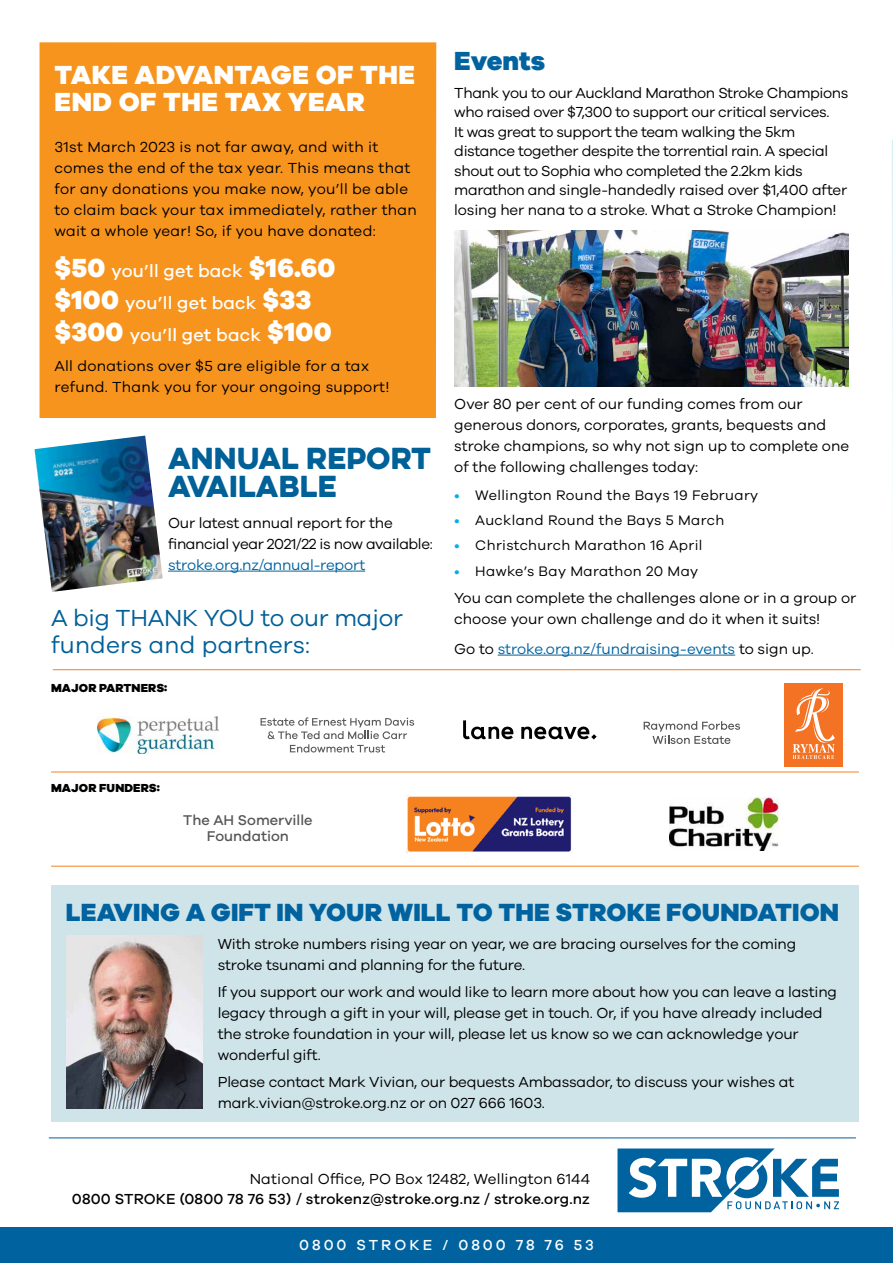
<style>
.page{position:relative;width:893px;height:1263px;background:#fff}
.page>*{position:absolute;margin:0;border:0;box-sizing:border-box;transform-origin:0 0}
.t1{font:27.15px/28px "Eveleth Clean";letter-spacing:.01em;color:#006098}
.t2{font:800 27px/27px "Galano Grotesque";letter-spacing:.02em;color:#fff}
.t3{font:800 27px "Galano Grotesque";color:#0063a0}
.t4{font:800 25.65px "Galano Grotesque";letter-spacing:.005em;color:#0063a0}
.t5{font:24px/27px "Galano Grotesque";letter-spacing:-.005em;color:#006098}
.t6{font:500 18px/32.4px "Galano Grotesque";letter-spacing:.01em;color:#fff}
.t7{font:15px/21px "Galano Grotesque";letter-spacing:-.01em;color:#000}
.t8{font:15px/21px "Galano Grotesque";letter-spacing:.02em;color:#000}
.t9{font:15px "Galano Grotesque";letter-spacing:-.01em;color:#0063a0}
.t10{font:500 15px "Galano Grotesque";letter-spacing:.01em;color:#000}
.t11{font:500 15px "Galano Grotesque";letter-spacing:.2em;color:#fff}
.t12{font:15px "Galano Grotesque";letter-spacing:.01em;color:#000}
.t13{font:500 14.55px/16.2px "Galano Grotesque";color:#565659;text-align:center}
.t14{font:14.25px "Galano Grotesque";letter-spacing:.025em;color:#000}
.t15{font:800 12px "Galano Grotesque";letter-spacing:.01em;color:#000}
.s1{font-weight:800;font-size:27px}
.s2{color:#00aeef}
.s3{color:#000}
</style>
<div class="page">
<svg style="left:892px;top:140px;width:1px;height:314px"></svg>
<div style="left:51px;top:885px;width:808px;height:237px;background:#cfe4e9"></div>
<svg style="left:617px;top:1148px;width:222px;height:64px"></svg>
<div style="left:0;top:1227px;width:893px;height:36px;background:#0063a0"></div>
<hr style="left:49px;top:1137px;width:807px;height:1px;background:#006098">
<img style="left:67px;top:935px;width:136px;height:173px">
<div style="left:40px;top:42px;width:396px;height:376px;background:#f7941e"></div>
<hr style="left:168px;top:571px;width:197px;height:1px;background:#0063a0">
<img style="left:34px;top:436px;width:129px;height:156px">
<img style="left:454px;top:230px;width:395px;height:157px">
<hr style="left:498px;top:655px;width:237px;height:1px;background:#0063a0">
<hr style="left:51px;top:866px;width:808px;height:1px;background:#f58220">
<img style="left:670px;top:798px;width:109px;height:53px">
<div style="left:784px;top:683px;width:59px;height:84px;background:#f37223"></div>
<svg style="left:793px;top:688px;width:42px;height:71px"></svg>
<svg style="left:521px;top:726px;width:76px;height:13px"></svg>
<svg style="left:463px;top:720px;width:51px;height:19px"></svg>
<svg style="left:644px;top:721px;width:96px;height:23px"></svg>
<svg style="left:261px;top:717px;width:153px;height:35px"></svg>
<hr style="left:51px;top:772px;width:808px;height:1px;background:#f58220">
<img style="left:97px;top:716px;width:122px;height:37px">
<img style="left:406px;top:795px;width:166px;height:58px">
<hr style="left:53px;top:669px;width:808px;height:1px;background:#f58220">
<h2 class="t2" style="left:55px;top:60px;width:362px">TAKE ADVANTAGE OF THE<br>END OF THE TAX YEAR</h2>
<p class="t8" style="left:54px;top:136px;width:364px">31st March 2023 is not far away, and with it comes the end of the tax year. This means that for any donations you make now, you’ll be able to claim back your tax immediately, rather than wait a whole year! So, if you have donated:</p>
<p class="t6" style="left:54px;top:254px;width:282px"><span class="s1">$50</span> you’ll get back <span class="s1">$16.60 $100</span> you’ll get back <span class="s1">$33 $300</span> you’ll get back <span class="s1">$100</span></p>
<p class="t8" style="left:54px;top:355px;width:337px">All donations over $5 are eligible for a tax refund. Thank you for your ongoing support!</p>
<h1 class="t1" style="left:168px;top:444px;width:264px">ANNUAL REPORT<br>AVAILABLE</h1>
<p class="t7" style="left:168px;top:512px;width:266px">Our latest annual report for the financial year 2021/22 is now available:</p>
<p class="t9" style="left:168px;top:556px;width:199px">stroke.org.nz/annual-report</p>
<h3 class="t5" style="left:51px;top:603px;width:353px">A big THANK YOU to our major funders and partners:</h3>
<p class="t15" style="left:51px;top:680px;width:118px">MAJOR PARTNERS:</p>
<h2 class="t3" style="left:454px;top:43px;width:93px">Events</h2>
<p class="t7" style="left:454px;top:82px;width:396px;line-height:19.5px">Thank you to our Auckland Marathon Stroke Champions who raised over $7,300 to support our critical services.<br>It was great to support the team walking the 5km distance together despite the torrential rain. A special shout out to Sophia who completed the 2.2km kids marathon and single-handedly raised over $1,400 after losing her nana to a stroke. What a Stroke Champion!</p>
<p class="t7" style="left:454px;top:393px;width:396px">Over 80 per cent of our funding comes from our generous donors, corporates, grants, bequests and stroke champions, so why not sign up to complete one of the following challenges today:</p>
<p class="t14" style="left:454px;top:486px;width:305px"><span class="s2">•</span> Wellington Round the Bays 19 February</p>
<p class="t14" style="left:454px;top:512px;width:271px"><span class="s2">•</span> Auckland Round the Bays 5 March</p>
<p class="t14" style="left:454px;top:537px;width:250px"><span class="s2">•</span> Christchurch Marathon 16 April</p>
<p class="t14" style="left:454px;top:562px;width:245px"><span class="s2">•</span> Hawke’s Bay Marathon 20 May</p>
<p class="t7" style="left:454px;top:587px;width:404px">You can complete the challenges alone or in a group or choose your own challenge and do it when it suits!</p>
<p class="t9" style="left:454px;top:639px;width:361px"><span class="s3">Go to</span> stroke.org.nz/fundraising-events <span class="s3">to sign up.</span></p>
<p class="t15" style="left:51px;top:781px;width:110px">MAJOR FUNDERS:</p>
<p class="t13" style="left:183px;top:811px;width:131px">The AH Somerville<br>Foundation</p>
<h3 class="t4" style="left:66px;top:896px;width:775px">LEAVING A GIFT IN YOUR WILL TO THE STROKE FOUNDATION</h3>
<p class="t7" style="left:218px;top:932px;width:580px">With stroke numbers rising year on year, we are bracing ourselves for the coming stroke tsunami and planning for the future.</p>
<p class="t7" style="left:218px;top:981px;width:621px">If you support our work and would like to learn more about how you can leave a lasting legacy through a gift in your will, please get in touch. Or, if you have already included the stroke foundation in your will, please let us know so we can acknowledge your wonderful gift.</p>
<p class="t7" style="left:218px;top:1071px;width:578px">Please contact Mark Vivian, our bequests Ambassador, to discuss your wishes at mark.vivian@stroke.org.nz or on 027 666 1603.</p>
<p class="t12" style="left:250px;top:1170px;width:342px">National Office, PO Box 12482, Wellington 6144</p>
<p class="t10" style="left:72px;top:1190px;width:520px">0800 STROKE (0800 78 76 53) / strokenz@stroke.org.nz / stroke.org.nz</p>
<p class="t11" style="left:400px;top:1237px;width:296px">0800 STROKE / 0800 78 76 53</p>
<p class="t11" style="left:299px;top:1236px;width:296px">0800 STROKE / 0800 78 76 53</p>
</div>
